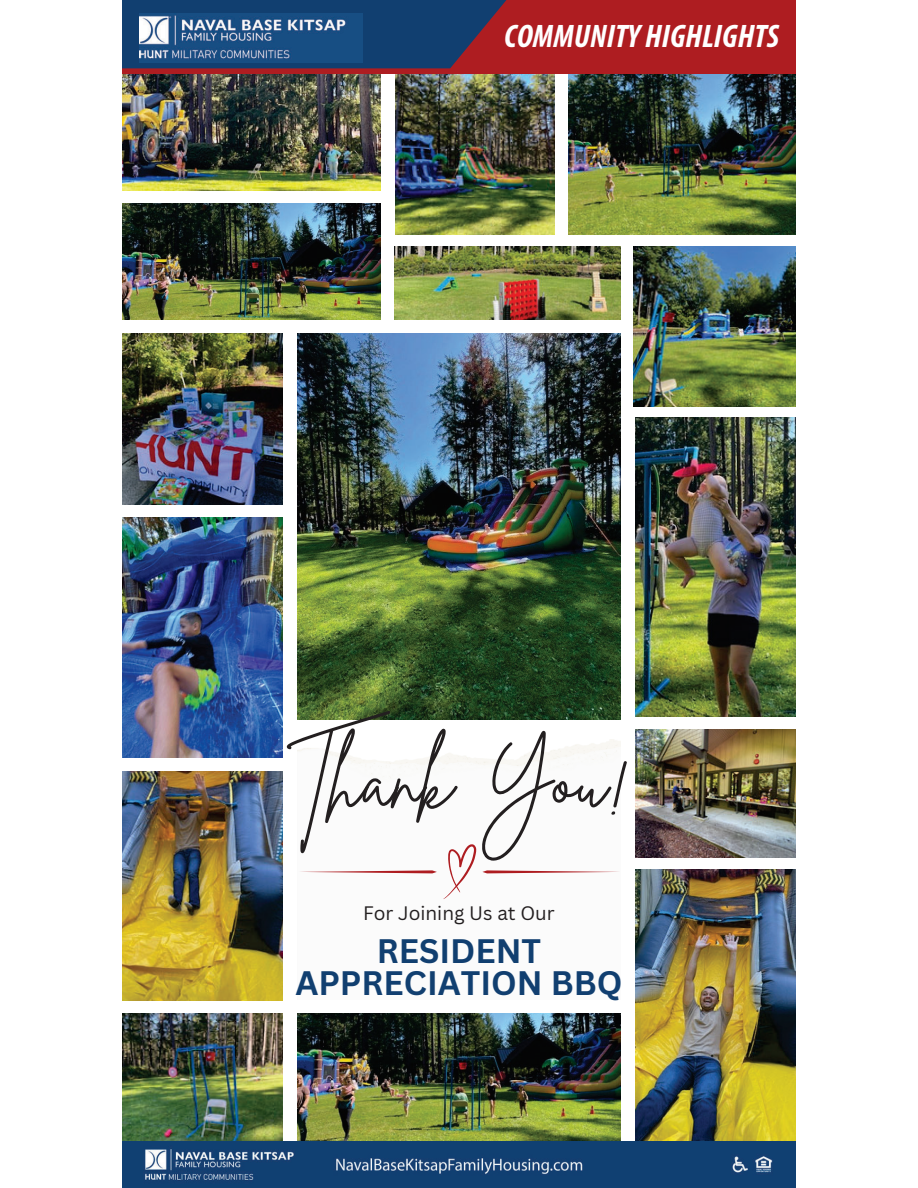
<style>
.page{position:relative;width:918px;height:1188px;background:#fff}
.page>*{position:absolute;margin:0;border:0;box-sizing:border-box;transform-origin:0 0}
.t1{font:79.5px "Brittany Signature";color:#231f20}
.t2{font:700 33px/31.3px "Canva Sans";color:#113f70;text-align:center}
.t3{font:italic 700 condensed 32.7px "Myriad Pro";letter-spacing:.005em;color:#fff}
.t4{font:19.05px "Canva Sans";color:#231f20}
</style>
<div class="page">
<img style="left:297px;top:333px;width:324px;height:386px">
<img style="left:122px;top:74px;width:259px;height:116px">
<img style="left:122px;top:204px;width:259px;height:116px">
<img style="left:122px;top:333px;width:160px;height:171px">
<img style="left:395px;top:74px;width:160px;height:160px">
<img style="left:569px;top:74px;width:227px;height:160px">
<img style="left:634px;top:246px;width:161px;height:160px">
<img style="left:394px;top:246px;width:227px;height:74px">
<img style="left:122px;top:771px;width:160px;height:229px">
<img style="left:122px;top:1014px;width:160px;height:128px">
<img style="left:297px;top:1014px;width:324px;height:128px">
<img style="left:636px;top:729px;width:160px;height:128px">
<img style="left:122px;top:518px;width:160px;height:240px">
<img style="left:636px;top:418px;width:160px;height:299px">
<img style="left:636px;top:870px;width:160px;height:272px">
<svg style="left:299px;top:870px;width:138px;height:3px"></svg>
<svg style="left:482px;top:870px;width:139px;height:3px"></svg>
<svg style="left:443px;top:844px;width:33px;height:55px"></svg>
<img style="left:122px;top:1142px;width:674px;height:46px">
<div style="left:122px;top:0;width:674px;height:74px;background:#ae1d21"></div>
<div style="left:122px;top:0;width:385px;height:68px;background:#113f70"></div>
<img style="left:140px;top:13px;width:223px;height:50px">
<p class="t3" style="left:504px;top:22px;width:276px">COMMUNITY HIGHLIGHTS</p>
<h1 class="t1" style="left:287px;top:728px;width:345px">Thank You!</h1>
<p class="t4" style="left:363px;top:899px;width:193px">For Joining Us at Our</p>
<p class="t2" style="left:295px;top:935px;width:329px">RESIDENT<br>APPRECIATION BBQ</p>
</div>
